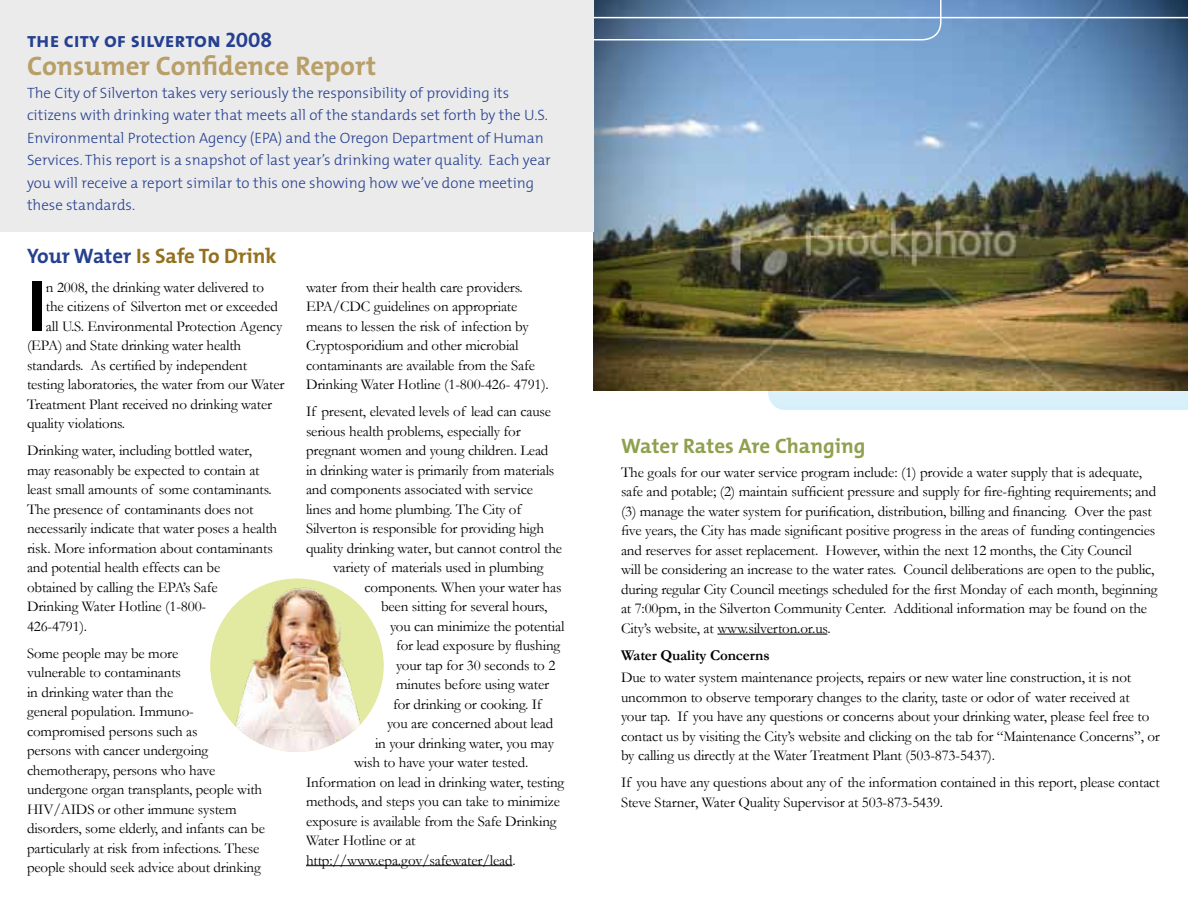
<style>
.page{position:relative;width:1188px;height:918px;background:#fff}
.page>*{position:absolute;margin:0;border:0;box-sizing:border-box;transform-origin:0 0}
.t1{font:72.75px "The Mix Bold Caps";color:#000}
.t2{font:700 27px "The Mix";color:#b89e67}
.t3{font:700 21px "The Mix";color:#93701e}
.t4{font:21px "The Mix Bold Caps";color:#25408f}
.t5{font:700 21px "The Mix";color:#8fa04e}
.t6{font:15px/19.5px "Garamond";letter-spacing:-.01em;color:#000}
.t7{font:300 15px/22.5px "The Mix";color:#25408f}
.t8{font:700 15px "Garamond";letter-spacing:-.01em;color:#000}
.s1{color:#25408f}
</style>
<div class="page">
<div style="left:768px;top:391px;width:420px;height:19px;background:#d9f0fa"></div>
<hr style="left:717px;top:634px;width:110px;height:1px;background:#000">
<hr style="left:306px;top:865px;width:206px;height:1px;background:#000">
<img style="left:594px;top:0;width:594px;height:391px">
<div style="left:210px;top:579px;width:174px;height:173px;background:#e2e9a0;border-radius:50%"></div>
<img style="left:228px;top:582px;width:138px;height:170px">
<svg style="left:594px;top:0;width:348px;height:40px;background:#6f94bd"></svg>
<hr style="left:594px;top:17px;width:594px;height:1px;background:#fff">
<div style="left:0;top:0;width:594px;height:232px;background:#ebebec"></div>
<h3 class="t4" style="left:27px;top:22px;width:247px">the city of silverton 2008</h3>
<h2 class="t2" style="left:27px;top:43px;width:351px">Consumer Confidence Report</h2>
<p class="t7" style="left:27px;top:81px;width:525px">The City of Silverton takes very seriously the responsibility of providing its citizens with drinking water that meets all of the standards set forth by the U.S.<br>Environmental Protection Agency (EPA) and the Oregon Department of Human Services. This report is a snapshot of last year’s drinking water quality. Each year you will receive a report similar to this one showing how we’ve done meeting these standards.</p>
<h3 class="t3" style="left:27px;top:239px;width:251px"><span class="s1">Your Water</span> Is Safe To Drink</h3>
<h1 class="t1" style="left:27px;top:245px;width:21px">I</h1>
<p class="t6" style="left:46px;top:277px;width:220px">n 2008, the drinking water delivered to</p>
<p class="t6" style="left:46px;top:296px;width:234px">the citizens of Silverton met or exceeded</p>
<p class="t6" style="left:46px;top:316px;width:238px">all U.S. Environmental Protection Agency</p>
<p class="t6" style="left:27px;top:335px;width:216px">(EPA) and State drinking water health</p>
<p class="t6" style="left:27px;top:355px;width:222px">standards. As certified by independent</p>
<p class="t6" style="left:27px;top:374px;width:259px">testing laboratories, the water from our Water</p>
<p class="t6" style="left:27px;top:394px;width:247px">Treatment Plant received no drinking water</p>
<p class="t6" style="left:27px;top:413px;width:100px">quality violations.</p>
<p class="t6" style="left:27px;top:440px;width:252px">Drinking water, including bottled water, may reasonably be expected to contain at least small amounts of some contaminants.<br>The presence of contaminants does not necessarily indicate that water poses a health risk. More information about contaminants and potential health effects can be<br>obtained by calling the EPA’s Safe<br>Drinking Water Hotline (1-800-<br>426-4791).</p>
<p class="t6" style="left:27px;top:643px;width:240px">Some people may be more<br>vulnerable to contaminants<br>in drinking water than the<br>general population. Immuno&shy;compromised persons such as<br>persons with cancer undergoing chemotherapy, persons who have undergone organ transplants, people with HIV/AIDS or other immune system disorders, some elderly, and infants can be particularly at risk from infections. These people should seek advice about drinking</p>
<p class="t6" style="left:306px;top:277px;width:244px">water from their health care providers.<br>EPA/CDC guidelines on appropriate means to lessen the risk of infection by Cryptosporidium and other microbial contaminants are available from the Safe Drinking Water Hotline (1-800-426- 4791).</p>
<p class="t6" style="left:306px;top:401px;width:247px">If present, elevated levels of lead can cause</p>
<p class="t6" style="left:306px;top:421px;width:216px">serious health problems, especially for</p>
<p class="t6" style="left:306px;top:440px;width:244px">pregnant women and young children. Lead</p>
<p class="t6" style="left:306px;top:460px;width:250px">in drinking water is primarily from materials</p>
<p class="t6" style="left:306px;top:479px;width:229px">and components associated with service</p>
<p class="t6" style="left:306px;top:499px;width:217px">lines and home plumbing. The City of</p>
<p class="t6" style="left:306px;top:518px;width:240px">Silverton is responsible for providing high</p>
<p class="t6" style="left:306px;top:538px;width:258px">quality drinking water, but cannot control the</p>
<p class="t6" style="left:333px;top:557px;width:212px">variety of materials used in plumbing</p>
<p class="t6" style="left:364px;top:577px;width:199px">components. When your water has</p>
<p class="t6" style="left:381px;top:596px;width:168px">been sitting for several hours,</p>
<p class="t6" style="left:390px;top:616px;width:176px">you can minimize the potential</p>
<p class="t6" style="left:396px;top:635px;width:166px">for lead exposure by flushing</p>
<p class="t6" style="left:396px;top:655px;width:161px">your tap for 30 seconds to 2</p>
<p class="t6" style="left:396px;top:674px;width:155px">minutes before using water</p>
<p class="t6" style="left:393px;top:694px;width:150px">for drinking or cooking. If</p>
<p class="t6" style="left:387px;top:713px;width:168px">you are concerned about lead</p>
<p class="t6" style="left:375px;top:733px;width:180px">in your drinking water, you may</p>
<p class="t6" style="left:354px;top:752px;width:176px">wish to have your water tested.</p>
<p class="t6" style="left:306px;top:772px;width:260px">Information on lead in drinking water, testing</p>
<p class="t6" style="left:306px;top:791px;width:256px">methods, and steps you can take to minimize</p>
<p class="t6" style="left:306px;top:811px;width:252px">exposure is available from the Safe Drinking</p>
<p class="t6" style="left:306px;top:830px;width:111px">Water Hotline or at</p>
<p class="t6" style="left:306px;top:850px;width:211px">http://www.epa.gov/safewater/lead.</p>
<h3 class="t5" style="left:621px;top:428px;width:246px">Water Rates Are Changing</h3>
<p class="t6" style="left:621px;top:462px;width:538px">The goals for our water service program include: (1) provide a water supply that is adequate, safe and potable; (2) maintain sufficient pressure and supply for fire-fighting requirements; and (3) manage the water system for purification, distribution, billing and financing. Over the past five years, the City has made significant positive progress in the areas of funding contingencies and reserves for asset replacement. However, within the next 12 months, the City Council<br>will be considering an increase to the water rates. Council deliberations are open to the public, during regular City Council meetings scheduled for the first Monday of each month, beginning at 7:00pm, in the Silverton Community Center. Additional information may be found on the City’s website, at www.silverton.or.us.</p>
<p class="t8" style="left:621px;top:646px;width:150px">Water Quality Concerns</p>
<p class="t6" style="left:621px;top:668px;width:540px">Due to water system maintenance projects, repairs or new water line construction, it is not uncommon to observe temporary changes to the clarity, taste or odor of water received at<br>your tap. If you have any questions or concerns about your drinking water, please feel free to contact us by visiting the City’s website and clicking on the tab for “Maintenance Concerns”, or by calling us directly at the Water Treatment Plant (503-873-5437).</p>
<p class="t6" style="left:621px;top:773px;width:540px">If you have any questions about any of the information contained in this report, please contact<br>Steve Starner, Water Quality Supervisor at 503-873-5439.</p>
</div>
